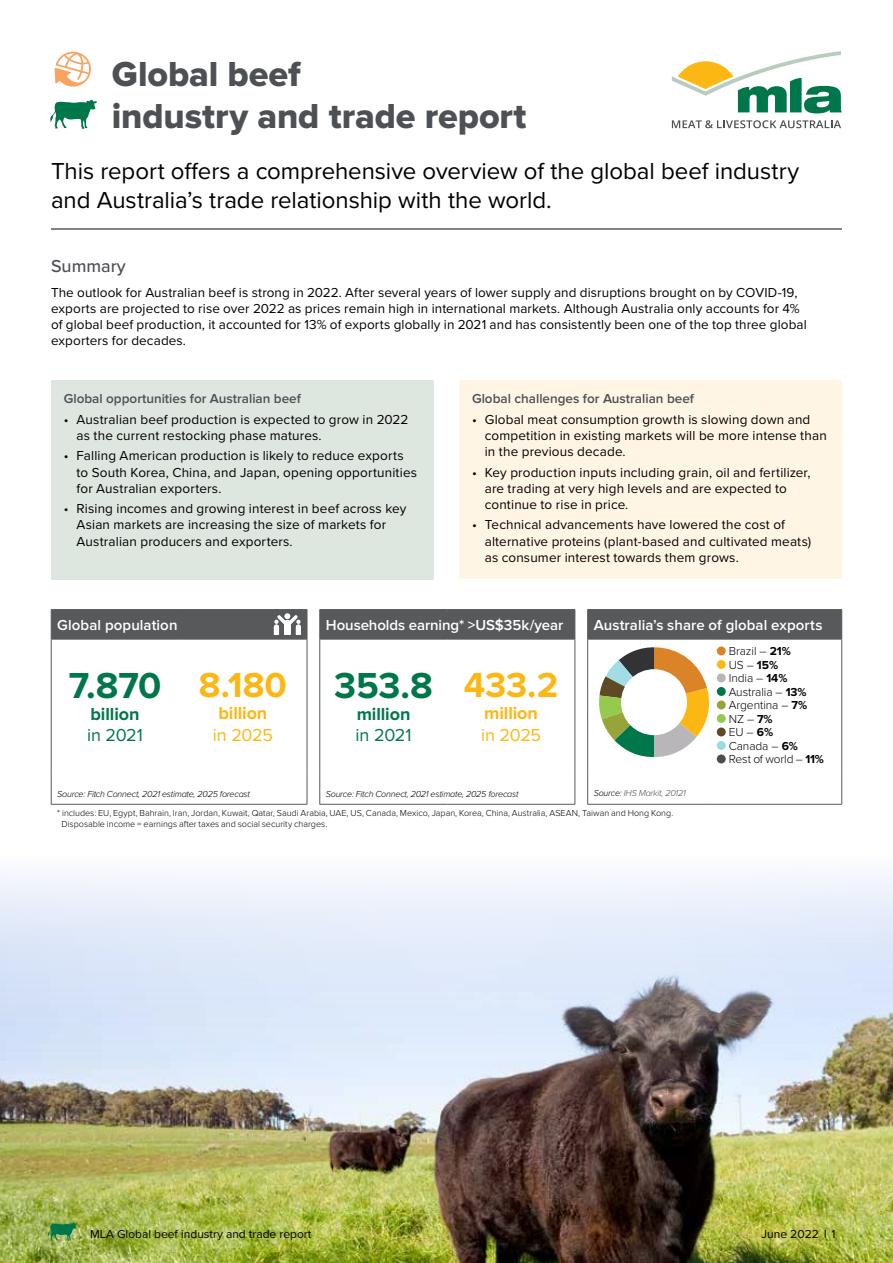
<style>
.page{position:relative;width:893px;height:1263px;background:#fff}
.page>*{position:absolute;margin:0;border:0;box-sizing:border-box;transform-origin:0 0}
.t1{font:700 37.5px "Proxima Nova";letter-spacing:-.01em;color:#00774a}
.t2{font:36px/42px "Proxima Nova Extrabld";letter-spacing:-.005em;color:#4d5054}
.t3{font:700 36px "Proxima Nova";color:#fdb714}
.t4{font:24px/28.8px "Proxima Nova";color:#000}
.t5{font:700 18px "Proxima Nova";letter-spacing:-.005em;color:#00774a}
.t6{font:700 18px "Proxima Nova";letter-spacing:-.005em;color:#fdb714}
.t7{font:18px "Proxima Nova";letter-spacing:-.01em;color:#00774a}
.t8{font:18px "Proxima Nova";letter-spacing:-.02em;color:#fdb714}
.t9{font:500 18px "Proxima Nova";color:#4d5054}
.t10{font:600 15px "Proxima Nova";letter-spacing:.005em;color:#fff}
.t11{font:13.5px/16.2px "Proxima Nova";letter-spacing:.01em;color:#000}
.t12{font:600 13.5px "Proxima Nova";color:#4d5054}
.t13{font:300 12px/13.5px "Proxima Nova";letter-spacing:-.005em;color:#000}
.t14{font:12px "Proxima Nova";color:#000}
.t15{font:700 10.05px/11.4px "Proxima Nova";color:#4d5054}
.t16{font:300 9px/10.8px "Proxima Nova";color:#000}
.t17{font:italic 300 9px "Proxima Nova";letter-spacing:-.025em;color:#000}
.t18{font:italic 300 9px "Proxima Nova";letter-spacing:-.025em;color:#4d5054}
.s1{font-weight:700}
.s2{color:#000}
</style>
<div class="page">
<div style="left:459px;top:380px;width:383px;height:198px;background:#fff5e4"></div>
<img style="left:0;top:874px;width:893px;height:389px">
<svg style="left:50px;top:100px;width:47px;height:29px"></svg>
<hr style="left:51px;top:228px;width:791px;height:2px;background:#58595b">
<svg style="left:52px;top:640px;width:789px;height:165px"></svg>
<hr style="left:841px;top:770px;width:1px;height:34px;background:#58595b">
<hr style="left:51px;top:639px;width:1px;height:131px;background:#58595b">
<hr style="left:307px;top:639px;width:1px;height:131px;background:#58595b">
<hr style="left:51px;top:770px;width:1px;height:34px;background:#58595b">
<hr style="left:307px;top:770px;width:1px;height:34px;background:#58595b">
<hr style="left:51px;top:804px;width:128px;height:1px;background:#58595b">
<hr style="left:179px;top:804px;width:128px;height:1px;background:#58595b">
<hr style="left:320px;top:804px;width:127px;height:1px;background:#58595b">
<hr style="left:447px;top:804px;width:128px;height:1px;background:#58595b">
<hr style="left:587px;top:804px;width:124px;height:1px;background:#58595b">
<hr style="left:711px;top:804px;width:131px;height:1px;background:#58595b">
<hr style="left:319px;top:639px;width:1px;height:131px;background:#58595b">
<hr style="left:575px;top:639px;width:1px;height:131px;background:#58595b">
<hr style="left:319px;top:770px;width:1px;height:34px;background:#58595b">
<hr style="left:575px;top:770px;width:1px;height:34px;background:#58595b">
<hr style="left:587px;top:639px;width:1px;height:131px;background:#58595b">
<hr style="left:841px;top:639px;width:1px;height:131px;background:#58595b">
<hr style="left:587px;top:770px;width:1px;height:34px;background:#58595b">
<hr style="left:51px;top:639px;width:128px;height:1px;background:#58595b">
<hr style="left:179px;top:639px;width:128px;height:1px;background:#58595b">
<hr style="left:320px;top:639px;width:127px;height:1px;background:#58595b">
<hr style="left:447px;top:639px;width:128px;height:1px;background:#58595b">
<hr style="left:587px;top:639px;width:124px;height:1px;background:#58595b">
<hr style="left:711px;top:639px;width:131px;height:1px;background:#58595b">
<div style="left:51px;top:609px;width:791px;height:30px;background:#58595b"></div>
<svg style="left:598px;top:647px;width:113px;height:110px"></svg>
<div style="left:621px;top:669px;width:66px;height:66px;background:#fff;border-radius:50%"></div>
<div style="left:717px;top:646px;width:9px;height:9px;background:#db8427;border-radius:50%"></div>
<div style="left:717px;top:660px;width:9px;height:9px;background:#fdb714;border-radius:50%"></div>
<div style="left:717px;top:673px;width:9px;height:9px;background:#b8b6b8;border-radius:50%"></div>
<div style="left:717px;top:687px;width:9px;height:9px;background:#017549;border-radius:50%"></div>
<div style="left:717px;top:700px;width:9px;height:9px;background:#96a43a;border-radius:50%"></div>
<div style="left:717px;top:714px;width:9px;height:9px;background:#96ca4f;border-radius:50%"></div>
<div style="left:717px;top:727px;width:9px;height:9px;background:#5e4b26;border-radius:50%"></div>
<div style="left:717px;top:741px;width:9px;height:9px;background:#9dd9e3;border-radius:50%"></div>
<div style="left:717px;top:754px;width:9px;height:9px;background:#4e4d4e;border-radius:50%"></div>
<svg style="left:672px;top:51px;width:170px;height:62px"></svg>
<svg style="left:672px;top:120px;width:169px;height:8px"></svg>
<div style="left:51px;top:380px;width:383px;height:199px;background:#dee6e0"></div>
<svg style="left:55px;top:52px;width:36px;height:35px"></svg>
<svg style="left:47px;top:1222px;width:30px;height:19px"></svg>
<h2 class="t2" style="left:112px;top:55px;width:416px">Global beef<br>industry and trade report</h2>
<p class="t15" style="left:96px;top:66px;width:89px">STRATEGIES<br>CONSULTATION #1</p>
<h3 class="t4" style="left:51px;top:156px;width:750px">This report offers a comprehensive overview of the global beef industry and Australia’s trade relationship with the world.</h3>
<h3 class="t9" style="left:51px;top:256px;width:76px">Summary</h3>
<p class="t11" style="left:51px;top:283px;width:757px">The outlook for Australian beef is strong in 2022. After several years of lower supply and disruptions brought on by COVID-19, exports are projected to rise over 2022 as prices remain high in international markets. Although Australia only accounts for 4% of global beef production, it accounted for 13% of exports globally in 2021 and has consistently been one of the top three global exporters for decades.</p>
<p class="t12" style="left:64px;top:391px;width:239px">Global opportunities for Australian beef</p>
<p class="t11" style="left:77px;top:410px;width:333px;text-indent:-13px">• Australian beef production is expected to grow in 2022 as the current restocking phase matures.</p>
<p class="t11" style="left:77px;top:447px;width:342px;text-indent:-13px">• Falling American production is likely to reduce exports to South Korea, China, and Japan, opening opportunities for Australian exporters.</p>
<p class="t11" style="left:77px;top:500px;width:331px;text-indent:-13px">• Rising incomes and growing interest in beef across key<br>Asian markets are increasing the size of markets for<br>Australian producers and exporters.</p>
<p class="t12" style="left:472px;top:391px;width:224px">Global challenges for Australian beef</p>
<p class="t11" style="left:485px;top:410px;width:343px;text-indent:-13px">• Global meat consumption growth is slowing down and competition in existing markets will be more intense than in the previous decade.</p>
<p class="t11" style="left:485px;top:463px;width:327px;text-indent:-13px">• Key production inputs including grain, oil and fertilizer, are trading at very high levels and are expected to continue to rise in price.</p>
<p class="t11" style="left:485px;top:516px;width:328px;text-indent:-13px">• Technical advancements have lowered the cost of alternative proteins (plant-based and cultivated meats) as consumer interest towards them grows.</p>
<p class="t10" style="left:57px;top:617px;width:122px">Global population</p>
<p class="t10" style="left:326px;top:617px;width:239px">Households earning* &gt;US$35k/year</p>
<p class="t10" style="left:594px;top:617px;width:230px">Australia’s share of global exports</p>
<h1 class="t1" style="left:69px;top:664px;width:94px">7.870</h1>
<h3 class="t5" style="left:90px;top:703px;width:51px">billion</h3>
<h3 class="t7" style="left:87px;top:722px;width:58px">in 2021</h3>
<p class="t13" style="left:729px;top:645px;width:97px">Brazil – <span class="s1">21%<br></span>US – <span class="s1">15%<br></span>India – <span class="s1">14%<br></span>Australia – <span class="s1">13%<br></span>Argentina – <span class="s1">7%<br></span>NZ – <span class="s1">7%<br></span>EU – <span class="s1">6%<br></span>Canada – <span class="s1">6%<br></span>Rest of world – <span class="s1">11%</span></p>
<h1 class="t1" style="left:334px;top:664px;width:100px">353.8</h1>
<h3 class="t5" style="left:357px;top:703px;width:55px">million</h3>
<h3 class="t7" style="left:356px;top:722px;width:58px">in 2021</h3>
<h2 class="t3" style="left:199px;top:665px;width:90px">8.180</h2>
<h3 class="t6" style="left:218px;top:702px;width:51px">billion</h3>
<h3 class="t8" style="left:213px;top:721px;width:62px">in 2025</h3>
<h2 class="t3" style="left:464px;top:665px;width:96px">433.2</h2>
<h3 class="t6" style="left:484px;top:702px;width:55px">million</h3>
<h3 class="t8" style="left:481px;top:721px;width:62px">in 2025</h3>
<p class="t17" style="left:57px;top:787px;width:194px">Source: Fitch Connect, 2021 estimate, 2025 forecast</p>
<p class="t17" style="left:326px;top:787px;width:194px">Source: Fitch Connect, 2021 estimate, 2025 forecast</p>
<p class="t18" style="left:594px;top:786px;width:94px"><span class="s2">Source:</span> IHS Markit, 20121</p>
<p class="t16" style="left:61px;top:808px;width:613px;text-indent:-4px">* includes: EU, Egypt, Bahrain, Iran, Jordan, Kuwait, Qatar, Saudi Arabia, UAE, US, Canada, Mexico, Japan, Korea, China, Australia, ASEAN, Taiwan and Hong Kong.<br>Disposable income = earnings after taxes and social security charges.</p>
<p class="t14" style="left:90px;top:1224px;width:223px">MLA Global beef industry and trade report</p>
<p class="t14" style="left:761px;top:1224px;width:76px">June 2022 1</p>
</div>
